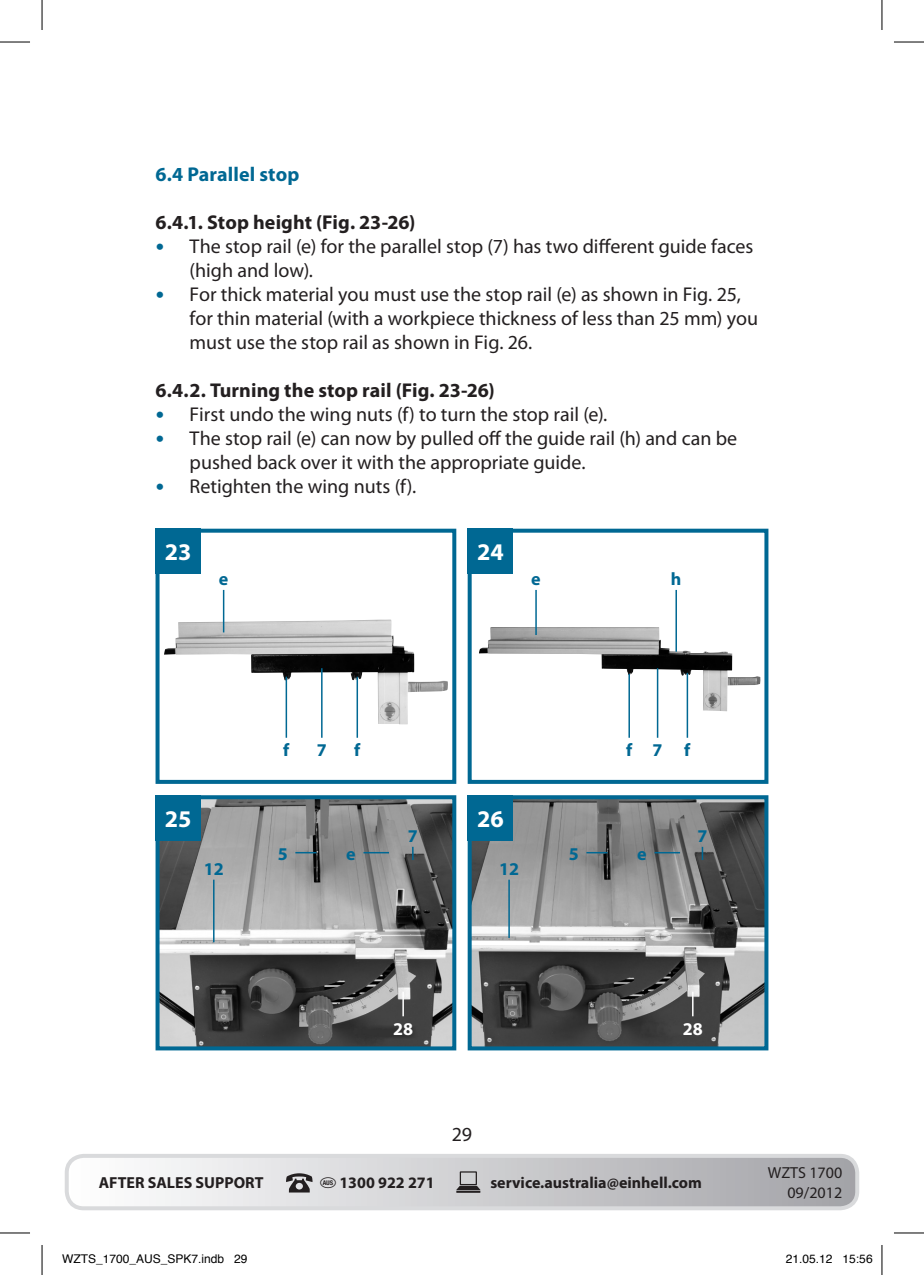
<style>
.page{position:relative;width:924px;height:1275px;background:#fff}
.page>*{position:absolute;margin:0;border:0;box-sizing:border-box;transform-origin:0 0}
.t1{font:700 24px "Myriad Pro";color:#fff}
.t2{font:20px/24px "Myriad Pro";color:#231f20}
.t3{font:700 20px "Myriad Pro";letter-spacing:.005em;color:#231f20}
.t4{font:700 20px "Myriad Pro";letter-spacing:.005em;color:#006893}
.t5{font:700 18px "Myriad Pro";letter-spacing:.565em;color:#006893}
.t6{font:700 18px "Myriad Pro";color:#fff}
.t7{font:700 16px "Myriad Pro";color:#231f20}
.t8{font:16px/19.2px "Myriad Pro";color:#231f20;text-align:right}
.t9{font:12px "Helvetica";color:#000}
.s1{font-family:"Frutiger";font-weight:700;font-size:18px;color:#006893}
</style>
<div class="page">
<div style="left:67px;top:1155px;width:789px;height:53px;background:linear-gradient(to right,#fff,#a3a3a7);border-radius:17px"></div>
<div style="left:65px;top:1153px;width:793px;height:57px;border:4px solid #d9dadc;border-radius:17px"></div>
<svg style="left:456px;top:1171px;width:24px;height:21px"></svg>
<svg style="left:286px;top:1173px;width:26px;height:19px"></svg>
<img style="left:164px;top:620px;width:283px;height:104px">
<div style="left:155px;top:528px;width:301px;height:256px;border:4px solid #006893"></div>
<div style="left:155px;top:528px;width:46px;height:46px;background:#006893"></div>
<img style="left:479px;top:627px;width:281px;height:84px">
<div style="left:467px;top:528px;width:301px;height:256px;border:4px solid #006893"></div>
<div style="left:467px;top:528px;width:46px;height:46px;background:#006893"></div>
<img style="left:160px;top:800px;width:291px;height:245px">
<div style="left:155px;top:795px;width:301px;height:255px;border:4px solid #006893"></div>
<div style="left:155px;top:795px;width:46px;height:45px;background:#006893"></div>
<img style="left:472px;top:800px;width:291px;height:245px">
<div style="left:467px;top:795px;width:301px;height:255px;border:4px solid #006893"></div>
<div style="left:467px;top:795px;width:46px;height:45px;background:#006893"></div>
<hr style="left:223px;top:590px;width:1px;height:42px;background:#006893">
<hr style="left:356px;top:676px;width:2px;height:62px;background:#006893">
<hr style="left:535px;top:590px;width:1px;height:45px;background:#006893">
<hr style="left:675px;top:590px;width:1px;height:62px;background:#006893">
<hr style="left:285px;top:676px;width:2px;height:62px;background:#006893">
<hr style="left:321px;top:668px;width:1px;height:70px;background:#006893">
<hr style="left:686px;top:673px;width:1px;height:65px;background:#006893">
<hr style="left:628px;top:674px;width:1px;height:64px;background:#006893">
<hr style="left:656px;top:668px;width:2px;height:70px;background:#006893">
<svg style="left:295px;top:852px;width:21px;height:1px"></svg>
<hr style="left:213px;top:879px;width:1px;height:63px;background:#006893">
<svg style="left:363px;top:852px;width:26px;height:1px"></svg>
<svg style="left:412px;top:847px;width:1px;height:13px"></svg>
<hr style="left:402px;top:991px;width:2px;height:25px;background:#fff">
<svg style="left:586px;top:852px;width:21px;height:1px"></svg>
<hr style="left:508px;top:879px;width:1px;height:59px;background:#006893">
<svg style="left:654px;top:852px;width:25px;height:1px"></svg>
<svg style="left:701px;top:847px;width:1px;height:13px"></svg>
<hr style="left:691px;top:991px;width:2px;height:25px;background:#fff">
<hr style="left:0;top:42px;width:30px;height:1px;background:#000">
<hr style="left:893px;top:42px;width:30px;height:1px;background:#000">
<hr style="left:0;top:1232px;width:30px;height:1px;background:#000">
<hr style="left:893px;top:1232px;width:30px;height:1px;background:#000">
<hr style="left:42px;top:0;width:1px;height:30px;background:#000">
<hr style="left:42px;top:1245px;width:1px;height:30px;background:#000">
<hr style="left:881px;top:0;width:1px;height:30px;background:#000">
<hr style="left:881px;top:1245px;width:1px;height:30px;background:#000">
<p class="t4" style="left:155px;top:163px;width:145px">6.4 Parallel stop</p>
<p class="t3" style="left:155px;top:211px;width:261px">6.4.1. Stop height (Fig. 23-26)</p>
<p class="t2" style="left:189px;top:234px;width:565px;text-indent:-34px"><span class="s1">•</span> The stop rail (e) for the parallel stop (7) has two different guide faces (high and low).</p>
<p class="t2" style="left:189px;top:282px;width:570px;text-indent:-34px"><span class="s1">•</span> For thick material you must use the stop rail (e) as shown in Fig. 25, for thin material (with a workpiece thickness of less than 25 mm) you must use the stop rail as shown in Fig. 26.</p>
<p class="t3" style="left:155px;top:379px;width:340px">6.4.2. Turning the stop rail (Fig. 23-26)</p>
<p class="t2" style="left:155px;top:402px;width:453px"><span class="s1">•</span> First undo the wing nuts (f) to turn the stop rail (e).</p>
<p class="t2" style="left:189px;top:426px;width:549px;text-indent:-34px"><span class="s1">•</span> The stop rail (e) can now by pulled off the guide rail (h) and can be pushed back over it with the appropriate guide.</p>
<p class="t2" style="left:155px;top:474px;width:262px"><span class="s1">•</span> Retighten the wing nuts (f).</p>
<p class="t1" style="left:165px;top:539px;width:28px">23</p>
<p class="t1" style="left:477px;top:539px;width:28px">24</p>
<p class="t5" style="left:219px;top:569px;width:11px">e</p>
<p class="t5" style="left:531px;top:569px;width:11px">e</p>
<p class="t5" style="left:670px;top:569px;width:12px">h</p>
<p class="t5" style="left:283px;top:740px;width:8px">f</p>
<p class="t5" style="left:317px;top:740px;width:11px">7</p>
<p class="t5" style="left:626px;top:740px;width:66px">f7f</p>
<p class="t5" style="left:354px;top:740px;width:8px">f</p>
<p class="t1" style="left:165px;top:805px;width:28px">25</p>
<p class="t1" style="left:477px;top:805px;width:28px">26</p>
<p class="t5" style="left:204px;top:858px;width:21px">12</p>
<p class="t5" style="left:277px;top:844px;width:11px">5</p>
<p class="t5" style="left:346px;top:844px;width:11px">e</p>
<p class="t5" style="left:407px;top:826px;width:11px">7</p>
<p class="t5" style="left:499px;top:858px;width:21px">12</p>
<p class="t5" style="left:568px;top:844px;width:11px">5</p>
<p class="t6" style="left:393px;top:1018px;width:21px">28</p>
<p class="t2" style="left:451px;top:1122px;width:22px">29</p>
<p class="t5" style="left:636px;top:844px;width:11px">e</p>
<p class="t5" style="left:697px;top:826px;width:11px">7</p>
<p class="t6" style="left:682px;top:1018px;width:21px">28</p>
<p class="t7" style="left:99px;top:1174px;width:166px">AFTER SALES SUPPORT</p>
<p class="t7" style="left:320px;top:1174px;width:116px"><sup>d</sup> 1300 922 271</p>
<p class="t7" style="left:490px;top:1174px;width:213px">service.australia@einhell.com</p>
<p class="t8" style="left:767px;top:1163px;width:76px">WZTS 1700<br>09/2012</p>
<p class="t9" style="left:62px;top:1249px;width:187px">WZTS_1700_AUS_SPK7.indb 29</p>
<p class="t9" style="left:785px;top:1249px;width:88px">21.05.12 15:56</p>
</div>
